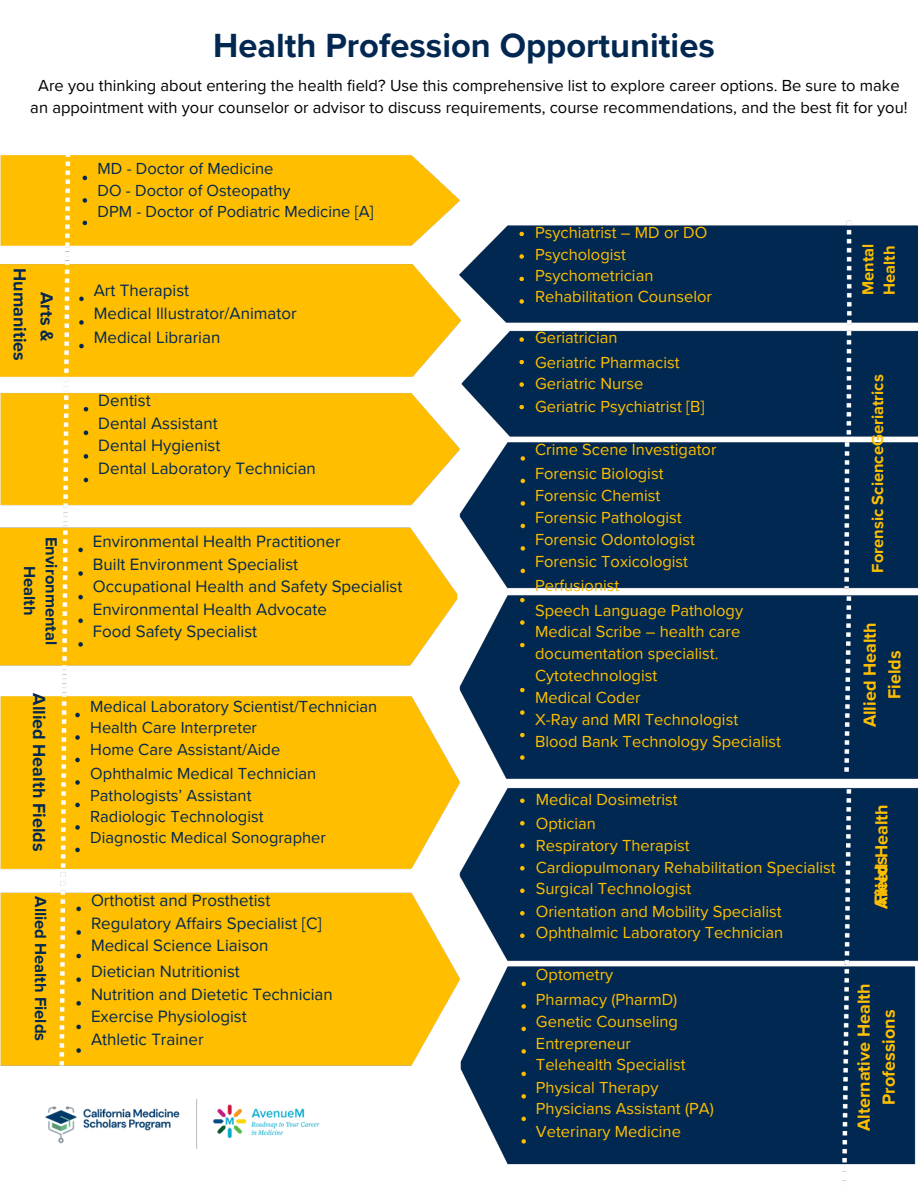
<style>
.page{position:relative;width:918px;height:1188px;background:#fff}
.page>*{position:absolute;margin:0;border:0;box-sizing:border-box;transform-origin:0 0}
.t1{font:700 34.5px "Proxima Nova";color:#022851}
.t2{font:700 18px/24.8px "Proxima Nova";color:#ffbf00;text-align:center}
.t3{font:700 18px/27px "Proxima Nova";color:#022851;text-align:center}
.t4{font:16.95px/22.5px "Proxima Nova";color:#022851}
.t5{font:16.5px/21.3px "Proxima Nova";color:#ffbf00}
.t6{font:16.5px/21.3px "Proxima Nova";color:#022851}
.t7{font:16.5px/21.3px "Proxima Nova";color:#000;text-align:center}
.t8{font:700 16.5px/21.3px "Proxima Nova";color:#022851;text-align:center}
.t9{font:700 16.5px/21.3px "Proxima Nova";color:#ffbf00}
</style>
<div class="page">
<img style="left:0;top:154px;width:918px;height:1027px">
<svg style="left:519px;top:232px;width:5px;height:4px"></svg>
<svg style="left:519px;top:254px;width:5px;height:5px"></svg>
<svg style="left:519px;top:277px;width:5px;height:4px"></svg>
<svg style="left:519px;top:299px;width:5px;height:5px"></svg>
<svg style="left:519px;top:337px;width:5px;height:5px"></svg>
<svg style="left:519px;top:360px;width:5px;height:4px"></svg>
<svg style="left:519px;top:382px;width:5px;height:5px"></svg>
<svg style="left:519px;top:405px;width:5px;height:4px"></svg>
<svg style="left:520px;top:598px;width:5px;height:4px"></svg>
<svg style="left:520px;top:620px;width:5px;height:5px"></svg>
<svg style="left:520px;top:643px;width:5px;height:4px"></svg>
<svg style="left:520px;top:688px;width:5px;height:4px"></svg>
<svg style="left:520px;top:710px;width:5px;height:5px"></svg>
<svg style="left:520px;top:733px;width:5px;height:4px"></svg>
<svg style="left:520px;top:755px;width:5px;height:5px"></svg>
<svg style="left:520px;top:799px;width:5px;height:4px"></svg>
<svg style="left:520px;top:821px;width:5px;height:5px"></svg>
<svg style="left:520px;top:844px;width:5px;height:4px"></svg>
<svg style="left:520px;top:866px;width:5px;height:5px"></svg>
<svg style="left:520px;top:889px;width:5px;height:4px"></svg>
<svg style="left:520px;top:911px;width:5px;height:5px"></svg>
<svg style="left:520px;top:934px;width:5px;height:4px"></svg>
<img style="left:42px;top:1099px;width:280px;height:50px">
<p class="t1" style="left:213px;top:25px;width:503px">Health Profession Opportunities</p>
<h2 class="t7" style="left:30px;top:75px;width:879px">Are you thinking about entering the health field? Use this comprehensive list to explore career options. Be sure to make an appointment with your counselor or advisor to discuss requirements, course recommendations, and the best fit for you!</h2>
<p class="t3" style="left:60px;top:268px;width:94px;rotate:90deg">Arts &amp;<br>Humanities</p>
<p class="t8" style="left:61px;top:537px;width:110px;rotate:90deg">Environmental<br>Health</p>
<p class="t3" style="left:52px;top:693px;width:160px;rotate:90deg">Allied Health Fields</p>
<p class="t8" style="left:51px;top:896px;width:146px;rotate:90deg">Allied Health Fields</p>
<p class="t6" style="left:98px;top:159px;width:278px">MD - Doctor of Medicine<br>DO - Doctor of Osteopathy<br>DPM - Doctor of Podiatric Medicine [A]</p>
<p class="t4" style="left:94px;top:279px;width:97px">Art Therapist</p>
<p class="t4" style="left:94px;top:303px;width:204px">Medical Illustrator/Animator</p>
<p class="t4" style="left:94px;top:327px;width:128px">Medical Librarian</p>
<h2 class="t4" style="left:98px;top:390px;width:219px">Dentist<br>Dental Assistant<br>Dental Hygienist<br>Dental Laboratory Technician</h2>
<p class="t4" style="left:93px;top:531px;width:311px">Environmental Health Practitioner<br>Built Environment Specialist<br>Occupational Health and Safety Specialist Environmental Health Advocate<br>Food Safety Specialist</p>
<p class="t6" style="left:90px;top:696px;width:289px">Medical Laboratory Scientist/Technician<br>Health Care Interpreter<br>Home Care Assistant/Aide</p>
<h2 class="t6" style="left:90px;top:763px;width:237px">Ophthalmic Medical Technician<br>Pathologists’ Assistant<br>Radiologic Technologist<br>Diagnostic Medical Sonographer</h2>
<h2 class="t4" style="left:91px;top:890px;width:232px">Orthotist and Prosthetist<br>Regulatory Affairs Specialist [C]<br>Medical Science Liaison</h2>
<p class="t4" style="left:91px;top:961px;width:243px">Dietician Nutritionist<br>Nutrition and Dietetic Technician<br>Exercise Physiologist<br>Athletic Trainer</p>
<p class="t5" style="left:535px;top:222px;width:178px">Psychiatrist – MD or DO<br>Psychologist<br>Psychometrician<br>Rehabilitation Counselor</p>
<p class="t5" style="left:535px;top:328px;width:84px">Geriatrician</p>
<p class="t5" style="left:535px;top:352px;width:146px">Geriatric Pharmacist</p>
<p class="t5" style="left:535px;top:374px;width:110px">Geriatric Nurse</p>
<h2 class="t5" style="left:535px;top:396px;width:171px">Geriatric Psychiatrist [B]</h2>
<p class="t5" style="left:535px;top:439px;width:183px">Crime Scene Investigator</p>
<h2 class="t5" style="left:535px;top:464px;width:130px">Forensic Biologist</h2>
<p class="t5" style="left:535px;top:485px;width:127px">Forensic Chemist</p>
<p class="t5" style="left:535px;top:508px;width:148px">Forensic Pathologist</p>
<h2 class="t5" style="left:535px;top:529px;width:161px">Forensic Odontologist</h2>
<p class="t5" style="left:535px;top:551px;width:155px">Forensic Toxicologist</p>
<p class="t5" style="left:535px;top:575px;width:86px">Perfusionist</p>
<p class="t5" style="left:535px;top:600px;width:210px">Speech Language Pathology</p>
<p class="t5" style="left:535px;top:621px;width:207px">Medical Scribe – health care</p>
<h2 class="t5" style="left:535px;top:644px;width:185px">documentation specialist.</h2>
<p class="t5" style="left:535px;top:665px;width:124px">Cytotechnologist</p>
<p class="t5" style="left:535px;top:688px;width:107px">Medical Coder</p>
<p class="t5" style="left:535px;top:709px;width:205px">X-Ray and MRI Technologist</p>
<p class="t5" style="left:535px;top:731px;width:247px">Blood Bank Technology Specialist</p>
<p class="t5" style="left:536px;top:789px;width:144px">Medical Dosimetrist</p>
<p class="t5" style="left:536px;top:814px;width:62px">Optician</p>
<p class="t5" style="left:536px;top:835px;width:155px">Respiratory Therapist</p>
<p class="t5" style="left:536px;top:857px;width:301px">Cardiopulmonary Rehabilitation Specialist</p>
<p class="t5" style="left:536px;top:878px;width:157px">Surgical Technologist</p>
<p class="t5" style="left:536px;top:901px;width:247px">Orientation and Mobility Specialist</p>
<p class="t5" style="left:536px;top:922px;width:249px">Ophthalmic Laboratory Technician</p>
<p class="t5" style="left:536px;top:965px;width:79px">Optometry</p>
<p class="t5" style="left:536px;top:989px;width:143px">Pharmacy (PharmD)</p>
<p class="t5" style="left:536px;top:1011px;width:144px">Genetic Counseling</p>
<p class="t5" style="left:536px;top:1033px;width:97px">Entrepreneur</p>
<p class="t5" style="left:536px;top:1055px;width:151px">Telehealth Specialist</p>
<p class="t5" style="left:536px;top:1077px;width:124px">Physical Therapy</p>
<p class="t5" style="left:536px;top:1099px;width:179px">Physicians Assistant (PA)</p>
<h2 class="t5" style="left:536px;top:1121px;width:147px">Veterinary Medicine</h2>
<h2 class="t9" style="left:858px;top:295px;width:53px;rotate:-90deg">Mental<br>Health</h2>
<p class="t9" style="left:867px;top:573px;width:200px;rotate:-90deg">Forensic ScienceGeriatrics</p>
<p class="t2" style="left:858px;top:727px;width:107px;rotate:-90deg">Allied Health<br>Fields</p>
<p class="t2" style="left:869px;top:909px;width:107px;rotate:-90deg">Allied Health</p>
<p class="t2" style="left:869px;top:905px;width:50px;rotate:-90deg">Fields</p>
<p class="t2" style="left:852px;top:1131px;width:149px;rotate:-90deg">Alternative Health<br>Professions</p>
</div>
